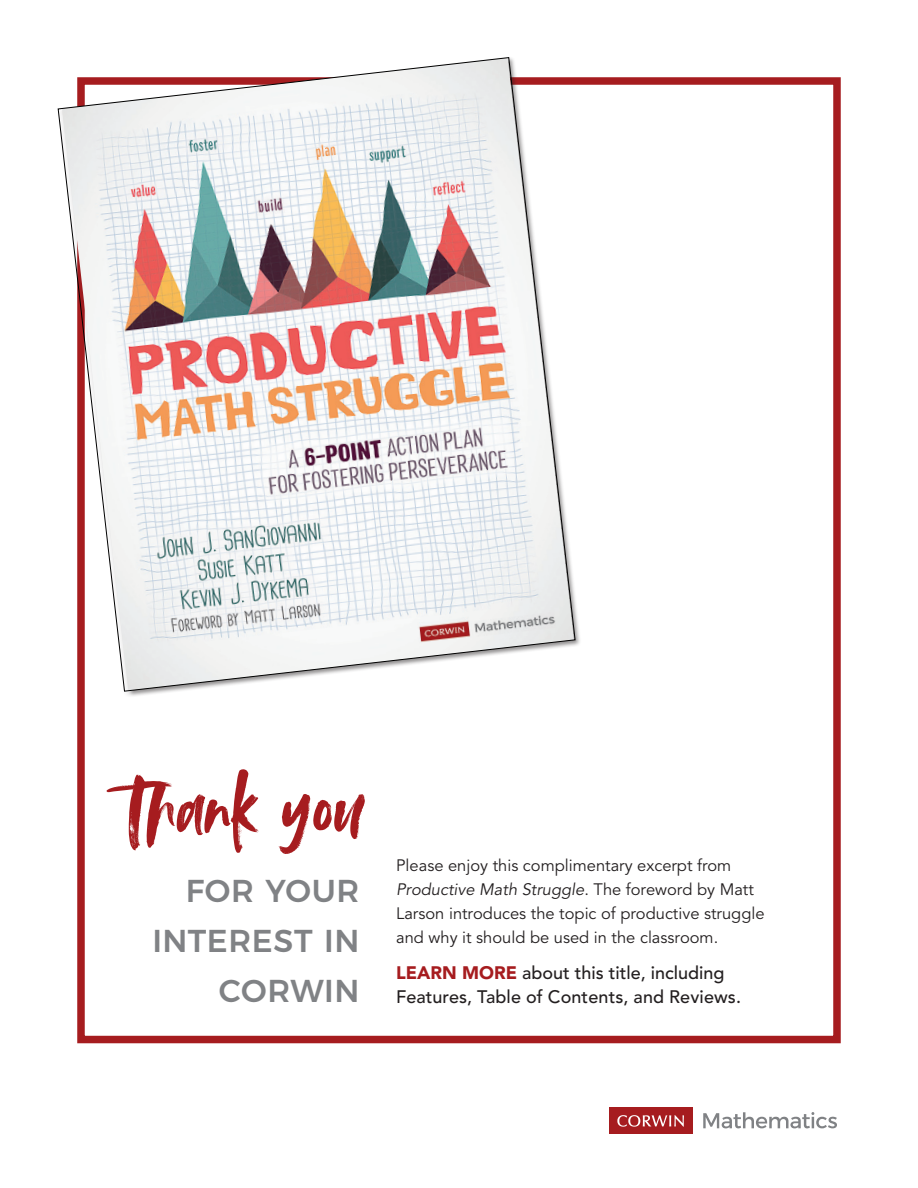
<style>
.page{position:relative;width:918px;height:1188px;background:#fff}
.page>*{position:absolute;margin:0;border:0;box-sizing:border-box;transform-origin:0 0}
.t1{font:86.55px "Avallon Alt";color:#a61c1f}
.t2{font:500 31.65px/50.2px "Montserrat";letter-spacing:.015em;color:#808285;text-align:right}
.body_copy{font:500 18px/24px "Avenir LT Std";color:#231f20}
.body_copy-2{font:16.5px/24px "Avenir LT Std";color:#231f20}
.s1{font-style:italic}
.s2{font-weight:900;color:#a61c1f}
</style>
<div class="page">
<div style="left:77px;top:77px;width:764px;height:966px;border:8px solid #a61c1f"></div>
<div style="left:57px;top:56px;width:525px;height:642px;background:#fff"></div>
<svg style="left:58px;top:57px;width:517px;height:635px"></svg>
<svg style="left:703px;top:1112px;width:134px;height:16px"></svg>
<div style="left:609px;top:1108px;width:84px;height:26px;background:#a61c1f"></div>
<svg style="left:617px;top:1115px;width:67px;height:12px"></svg>
<p class="t1" style="left:125px;top:750px;width:240px">Thank you</p>
<p class="t2" style="left:152px;top:863px;width:209px">FOR YOUR<br>INTEREST IN<br>CORWIN</p>
<p class="body_copy-2" style="left:396px;top:854px;width:370px">Please enjoy this complimentary excerpt from <span class="s1">Productive Math Struggle</span>. The foreword by Matt Larson introduces the topic of productive struggle and why it should be used in the classroom.</p>
<p class="body_copy" style="left:396px;top:962px;width:346px"><span class="s2">LEARN MORE</span> about this title, including<br>Features, Table of Contents, and Reviews.</p>
</div>
